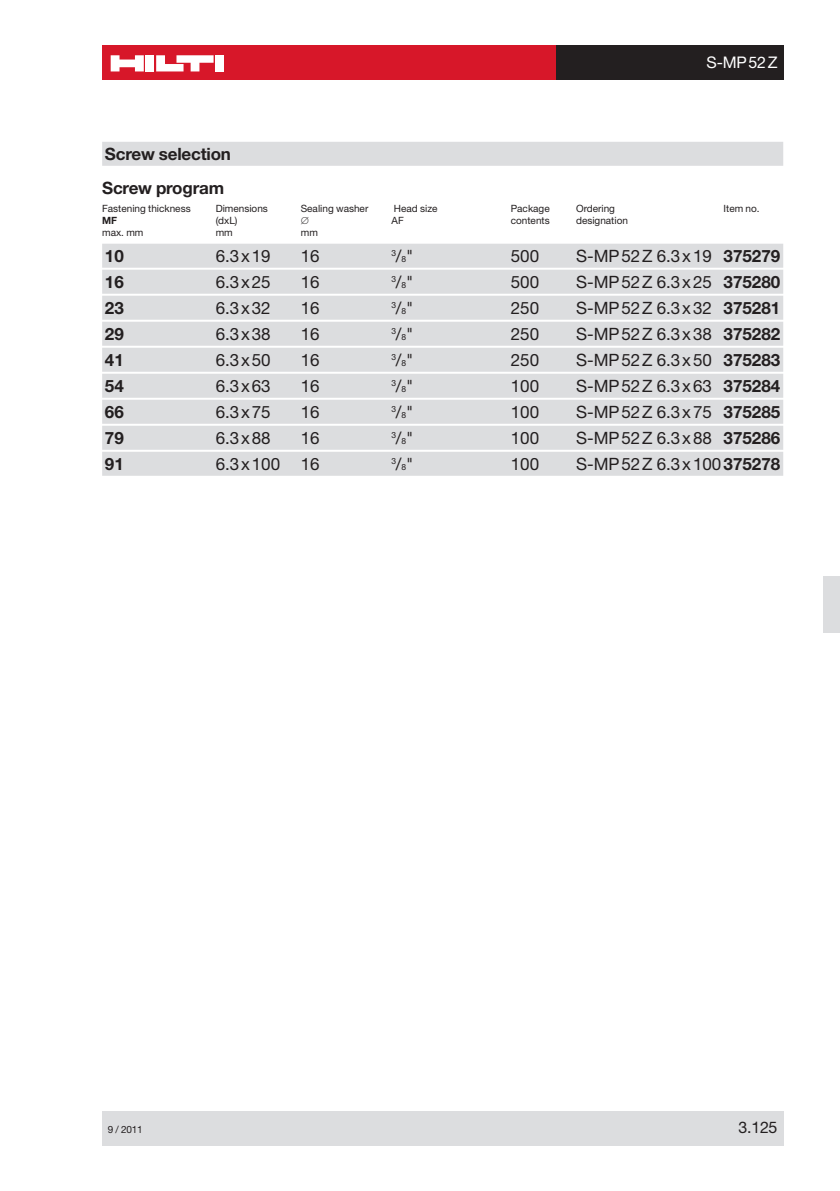
<style>
.page{position:relative;width:840px;height:1191px;background:#fff}
.page>*{position:absolute;margin:0;border:0;box-sizing:border-box;transform-origin:0 0}
.t1{font:17px "Helvetica Neue";letter-spacing:.11em;color:#231f20}
.t2{font:17px "Helvetica Neue";color:#231f20}
.t3{font:700 17px/34.2px "Helvetica Neue";letter-spacing:-.01em;color:#231f20}
.t4{font:17px "Helvetica Neue";letter-spacing:.055em;color:#231f20}
.t5{font:16px "Helvetica Neue";letter-spacing:.045em;color:#fff}
.t6{font:16px "Helvetica Neue";color:#231f20}
.t7{font:10px "Helvetica Neue";color:#231f20}
.t8{font:700 10px "Helvetica Neue";color:#231f20}
.t9{font:8.4px "Helvetica Neue";color:#231f20}
.s1{font-size:17px}
.s2{font-weight:700}
</style>
<div class="page">
<div style="left:102px;top:1111px;width:680px;height:34px;background:#dcdddf"></div>
<div style="left:102px;top:45px;width:454px;height:34px;background:#d71729"></div>
<div style="left:145px;top:55px;width:9px;height:16px;background:#fff"></div>
<div style="left:215px;top:55px;width:9px;height:16px;background:#fff"></div>
<svg style="left:111px;top:55px;width:33px;height:16px"></svg>
<svg style="left:156px;top:55px;width:57px;height:16px"></svg>
<div style="left:556px;top:45px;width:226px;height:34px;background:#231f20"></div>
<div style="left:822px;top:575px;width:17px;height:57px;background:#dcdddf"></div>
<div style="left:102px;top:142px;width:680px;height:24px;background:#dcdddf"></div>
<div style="left:102px;top:244px;width:680px;height:24px;background:#dcdddf"></div>
<div style="left:102px;top:270px;width:680px;height:24px;background:#dcdddf"></div>
<div style="left:102px;top:296px;width:680px;height:24px;background:#dcdddf"></div>
<div style="left:102px;top:322px;width:680px;height:24px;background:#dcdddf"></div>
<div style="left:102px;top:348px;width:680px;height:24px;background:#dcdddf"></div>
<div style="left:102px;top:374px;width:680px;height:24px;background:#dcdddf"></div>
<div style="left:102px;top:400px;width:680px;height:24px;background:#dcdddf"></div>
<div style="left:102px;top:426px;width:680px;height:24px;background:#dcdddf"></div>
<div style="left:102px;top:452px;width:680px;height:24px;background:#dcdddf"></div>
<p class="t5" style="left:706px;top:57px;width:72px">S-MP52Z</p>
<p class="t3" style="left:102px;top:138px;width:130px">Screw selection<br>Screw program</p>
<p class="t7" style="left:102px;top:205px;width:90px">Fastening thickness</p>
<p class="t7" style="left:215px;top:205px;width:54px">Dimensions</p>
<p class="t7" style="left:300px;top:205px;width:69px">Sealing washer</p>
<p class="t7" style="left:394px;top:205px;width:45px">Head size</p>
<p class="t7" style="left:510px;top:205px;width:40px">Package</p>
<p class="t7" style="left:575px;top:205px;width:40px">Ordering</p>
<p class="t7" style="left:723px;top:205px;width:38px">Item no.</p>
<p class="t8" style="left:102px;top:217px;width:16px">MF</p>
<p class="t7" style="left:215px;top:217px;width:23px">(dxL)</p>
<p class="t7" style="left:391px;top:217px;width:14px">AF</p>
<p class="t7" style="left:510px;top:217px;width:40px">contents</p>
<p class="t7" style="left:575px;top:217px;width:53px">designation</p>
<p class="t7" style="left:102px;top:229px;width:43px">max. mm</p>
<p class="t7" style="left:215px;top:229px;width:19px">mm</p>
<p class="t7" style="left:300px;top:229px;width:19px">mm</p>
<p class="t3" style="left:105px;top:240px;width:20px">10</p>
<p class="t2" style="left:215px;top:250px;width:57px">6.3x19</p>
<p class="t2" style="left:300px;top:250px;width:20px">16</p>
<p class="t9" style="left:391px;top:253px;width:23px">3<span class="s1">/</span>8<span class="s1">"</span></p>
<p class="t2" style="left:510px;top:250px;width:30px">500</p>
<p class="t1" style="left:575px;top:250px;width:206px">S-MP52Z 6.3x19 <span class="s2">375279</span></p>
<p class="t3" style="left:105px;top:266px;width:20px">16</p>
<p class="t2" style="left:215px;top:276px;width:57px">6.3x25</p>
<p class="t2" style="left:300px;top:276px;width:20px">16</p>
<p class="t9" style="left:391px;top:279px;width:23px">3<span class="s1">/</span>8<span class="s1">"</span></p>
<p class="t2" style="left:510px;top:276px;width:30px">500</p>
<p class="t1" style="left:575px;top:276px;width:206px">S-MP52Z 6.3x25 <span class="s2">375280</span></p>
<p class="t3" style="left:105px;top:292px;width:20px">23</p>
<p class="t2" style="left:215px;top:302px;width:57px">6.3x32</p>
<p class="t2" style="left:300px;top:302px;width:20px">16</p>
<p class="t9" style="left:391px;top:305px;width:23px">3<span class="s1">/</span>8<span class="s1">"</span></p>
<p class="t2" style="left:510px;top:302px;width:30px">250</p>
<p class="t1" style="left:575px;top:302px;width:206px">S-MP52Z 6.3x32 <span class="s2">375281</span></p>
<p class="t3" style="left:105px;top:318px;width:20px">29</p>
<p class="t2" style="left:215px;top:328px;width:57px">6.3x38</p>
<p class="t2" style="left:300px;top:328px;width:20px">16</p>
<p class="t9" style="left:391px;top:331px;width:23px">3<span class="s1">/</span>8<span class="s1">"</span></p>
<p class="t2" style="left:510px;top:328px;width:30px">250</p>
<p class="t1" style="left:575px;top:328px;width:206px">S-MP52Z 6.3x38 <span class="s2">375282</span></p>
<p class="t3" style="left:105px;top:344px;width:20px">41</p>
<p class="t2" style="left:215px;top:354px;width:57px">6.3x50</p>
<p class="t2" style="left:300px;top:354px;width:20px">16</p>
<p class="t9" style="left:391px;top:357px;width:23px">3<span class="s1">/</span>8<span class="s1">"</span></p>
<p class="t2" style="left:510px;top:354px;width:30px">250</p>
<p class="t1" style="left:575px;top:354px;width:206px">S-MP52Z 6.3x50 <span class="s2">375283</span></p>
<p class="t3" style="left:105px;top:370px;width:20px">54</p>
<p class="t2" style="left:215px;top:380px;width:57px">6.3x63</p>
<p class="t2" style="left:300px;top:380px;width:20px">16</p>
<p class="t9" style="left:391px;top:383px;width:23px">3<span class="s1">/</span>8<span class="s1">"</span></p>
<p class="t2" style="left:510px;top:380px;width:30px">100</p>
<p class="t1" style="left:575px;top:380px;width:206px">S-MP52Z 6.3x63 <span class="s2">375284</span></p>
<p class="t3" style="left:105px;top:396px;width:20px">66</p>
<p class="t2" style="left:215px;top:406px;width:57px">6.3x75</p>
<p class="t2" style="left:300px;top:406px;width:20px">16</p>
<p class="t9" style="left:391px;top:409px;width:23px">3<span class="s1">/</span>8<span class="s1">"</span></p>
<p class="t2" style="left:510px;top:406px;width:30px">100</p>
<p class="t1" style="left:575px;top:406px;width:206px">S-MP52Z 6.3x75 <span class="s2">375285</span></p>
<p class="t3" style="left:105px;top:422px;width:20px">79</p>
<p class="t2" style="left:215px;top:432px;width:57px">6.3x88</p>
<p class="t2" style="left:300px;top:432px;width:20px">16</p>
<p class="t9" style="left:391px;top:435px;width:23px">3<span class="s1">/</span>8<span class="s1">"</span></p>
<p class="t2" style="left:510px;top:432px;width:30px">100</p>
<p class="t1" style="left:575px;top:432px;width:206px">S-MP52Z 6.3x88 <span class="s2">375286</span></p>
<p class="t3" style="left:105px;top:448px;width:20px">91</p>
<p class="t2" style="left:215px;top:458px;width:105px">6.3x100 16</p>
<p class="t9" style="left:391px;top:461px;width:23px">3<span class="s1">/</span>8<span class="s1">"</span></p>
<p class="t2" style="left:510px;top:458px;width:30px">100</p>
<p class="t4" style="left:575px;top:458px;width:206px">S-MP52Z 6.3x100<span class="s2">375278</span></p>
<p class="t7" style="left:108px;top:1125px;width:36px">9 / 2011</p>
<p class="t6" style="left:738px;top:1121px;width:40px">3.125</p>
</div>
